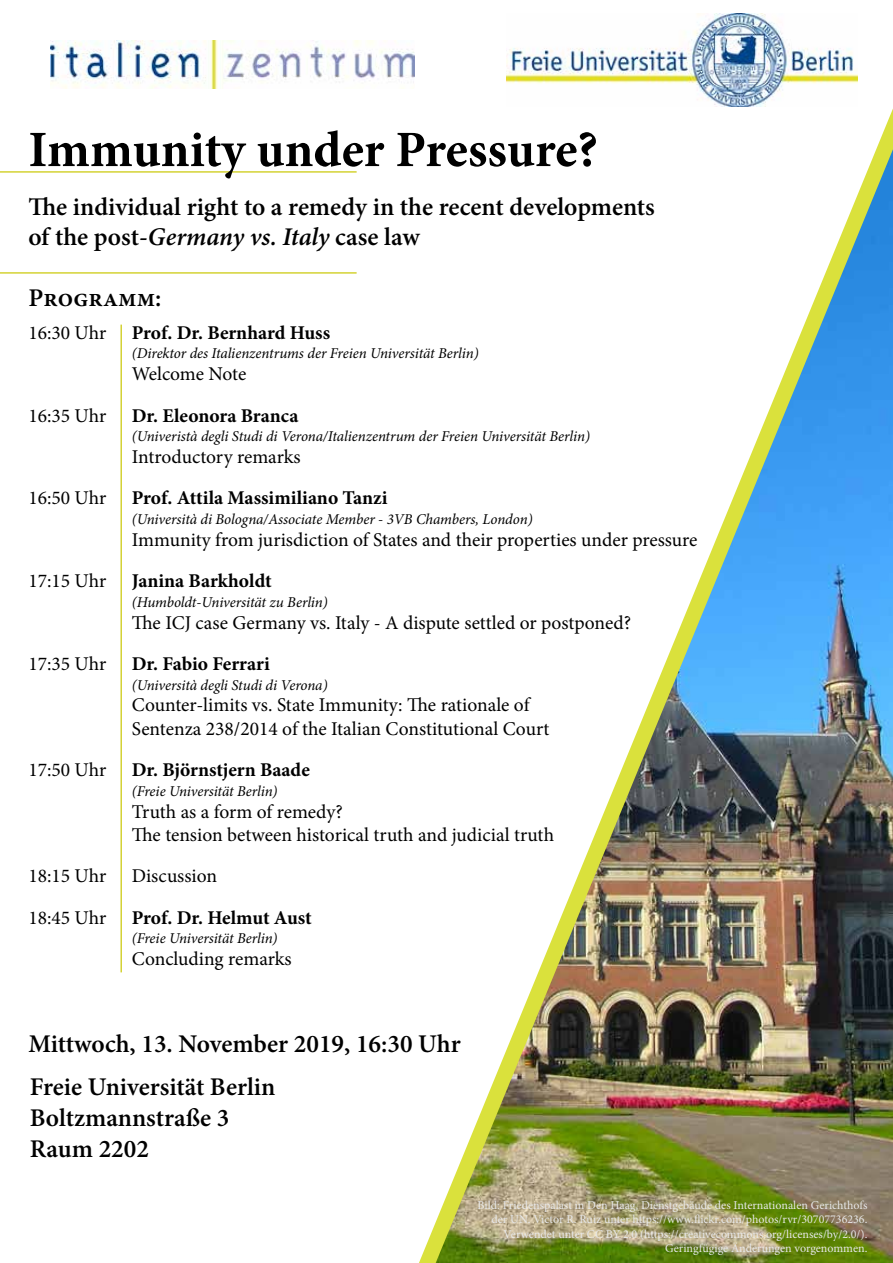
<style>
.page{position:relative;width:893px;height:1263px;background:#fff}
.page>*{position:absolute;margin:0;border:0;box-sizing:border-box;transform-origin:0 0}
.t1{font:700 51px "Minion Pro";color:#000}
.t2{font:600 25.5px/30.6px "Minion Pro";color:#000}
.t3{font:19.5px/23.4px "Minion Pro";color:#000}
.t4{font:700 19.5px "Minion Pro";color:#000}
.t5{font:italic 15px "Minion Pro";letter-spacing:-.01em;color:#000}
.t6{font:12px/14.4px "Minion Pro";color:#e7e8e9;text-align:right}
.s1{font-style:italic}
</style>
<div class="page">
<img style="left:120px;top:13px;width:773px;height:1250px">
<img style="left:507px;top:14px;width:350px;height:92px">
<img style="left:50px;top:40px;width:364px;height:49px">
<hr style="left:0;top:171px;width:357px;height:2px;background:#d4d234">
<hr style="left:0;top:272px;width:357px;height:2px;background:#d4d234">
<hr style="left:120px;top:325px;width:2px;height:647px;background:#d4d234">
<h1 class="t1" style="left:28px;top:114px;width:571px">Immunity under Pressure?</h1>
<h2 class="t2" style="left:28px;top:191px;width:628px">The individual right to a remedy in the recent developments of the post-<span class="s1">Germany vs. Italy</span> case law</h2>
<h2 class="t2" style="left:28px;top:283px;width:135px">Programm:</h2>
<p class="t3" style="left:28px;top:321px;width:80px">16:30 Uhr</p>
<p class="t3" style="left:28px;top:404px;width:80px">16:35 Uhr</p>
<p class="t3" style="left:28px;top:487px;width:80px">16:50 Uhr</p>
<p class="t3" style="left:28px;top:569px;width:80px">17:15 Uhr</p>
<p class="t3" style="left:28px;top:652px;width:80px">17:35 Uhr</p>
<p class="t3" style="left:28px;top:758px;width:80px">17:50 Uhr</p>
<p class="t3" style="left:28px;top:855px;width:80px;line-height:41.4px">18:15 Uhr<br>18:45 Uhr</p>
<p class="t4" style="left:132px;top:319px;width:200px">Prof. Dr. Bernhard Huss</p>
<p class="t5" style="left:132px;top:343px;width:348px">(Direktor des Italienzentrums der Freien Universität Berlin)</p>
<p class="t3" style="left:132px;top:362px;width:116px">Welcome Note</p>
<p class="t4" style="left:132px;top:402px;width:168px">Dr. Eleonora Branca</p>
<p class="t5" style="left:132px;top:426px;width:460px">(Univeristà degli Studi di Verona/Italienzentrum der Freien Universität Berlin)</p>
<p class="t3" style="left:132px;top:445px;width:170px">Introductory remarks</p>
<p class="t4" style="left:132px;top:484px;width:257px">Prof. Attila Massimiliano Tanzi</p>
<p class="t5" style="left:132px;top:509px;width:402px">(Università di Bologna/Associate Member - 3VB Chambers, London)</p>
<p class="t3" style="left:132px;top:528px;width:567px">Immunity from jurisdiction of States and their properties under pressure</p>
<p class="t4" style="left:132px;top:567px;width:142px">Janina Barkholdt</p>
<p class="t5" style="left:132px;top:592px;width:198px">(Humboldt-Universität zu Berlin)</p>
<p class="t3" style="left:132px;top:611px;width:501px">The ICJ case Germany vs. Italy - A dispute settled or postponed?</p>
<p class="t4" style="left:132px;top:650px;width:140px">Dr. Fabio Ferrari</p>
<p class="t5" style="left:132px;top:674px;width:197px">(Università degli Studi di Verona)</p>
<p class="t3" style="left:132px;top:694px;width:419px">Counter-limits vs. State Immunity: The rationale of<br>Sentenza 238/2014 of the Italian Constitutional Court</p>
<p class="t4" style="left:132px;top:756px;width:180px">Dr. Björnstjern Baade</p>
<p class="t5" style="left:132px;top:781px;width:147px">(Freie Universität Berlin)</p>
<p class="t3" style="left:132px;top:800px;width:424px">Truth as a form of remedy?<br>The tension between historical truth and judicial truth</p>
<p class="t3" style="left:132px;top:865px;width:87px">Discussion</p>
<p class="t4" style="left:132px;top:904px;width:182px">Prof. Dr. Helmut Aust</p>
<p class="t5" style="left:132px;top:928px;width:147px">(Freie Universität Berlin)</p>
<p class="t3" style="left:132px;top:947px;width:161px">Concluding remarks</p>
<h2 class="t2" style="left:28px;top:1022px;width:434px;line-height:43px">Mittwoch, 13. November 2019, 16:30 Uhr<br>Freie Universität Berlin</h2>
<h2 class="t2" style="left:30px;top:1102px;width:201px">Boltzmannstraße 3<br>Raum 2202</h2>
<p class="t6" style="left:478px;top:1198px;width:391px">Bild: Friedenspalast in Den Haag, Dienstgebäude des Internationalen Gerichthofs der UN. Victor R. Ruiz unter https://www.flickr.com/photos/rvr/30707736236.<br>Verwendet unter CC BY 2.0 (https://creativecommons.org/licenses/by/2.0/).<br>Geringfügige Änderungen vorgenommen.</p>
</div>
